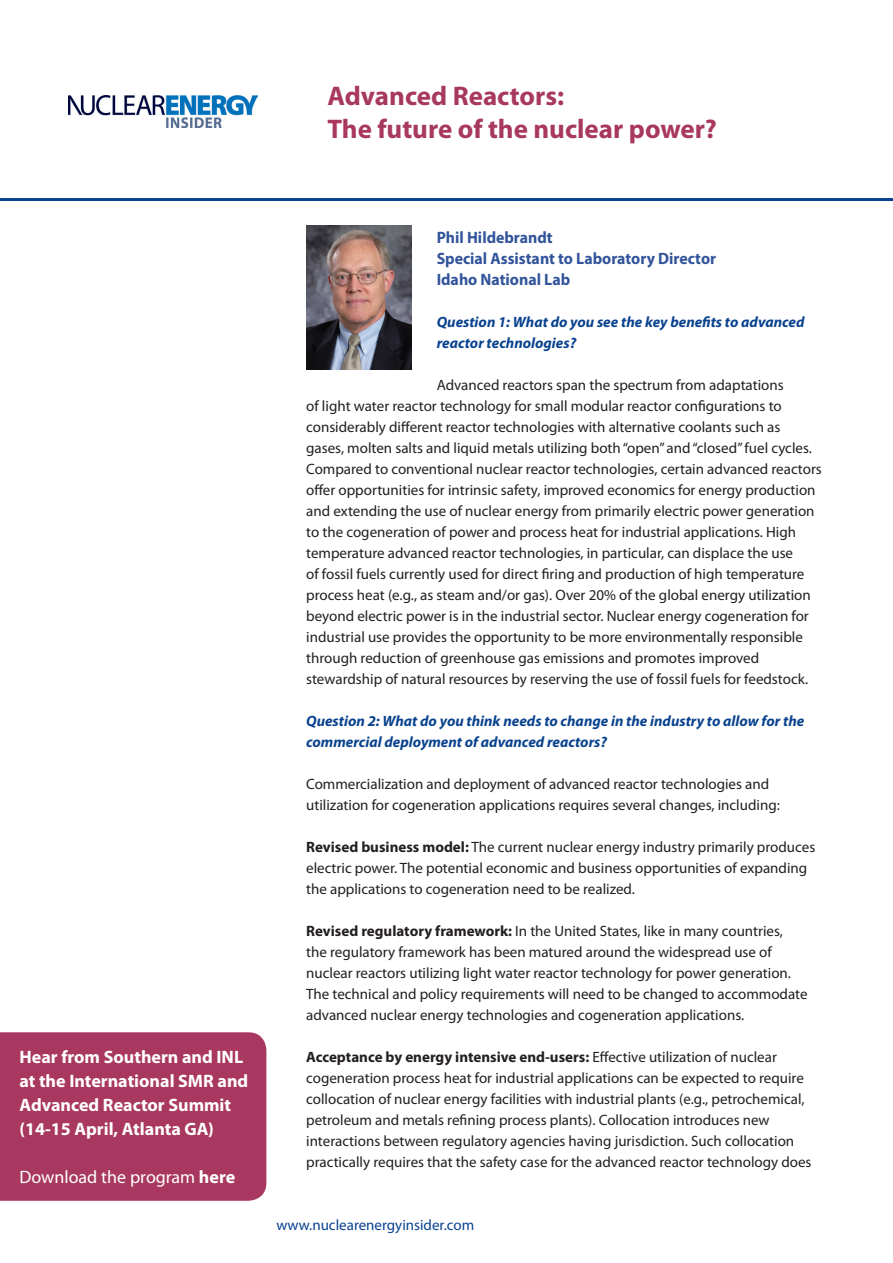
<style>
.page{position:relative;width:893px;height:1263px;background:#fff}
.page>*{position:absolute;margin:0;border:0;box-sizing:border-box;transform-origin:0 0}
.t1{font:700 27px/33px "Myriad Pro";color:#a83860}
.t2{font:700 18px/24px "Myriad Pro";color:#fff}
.t3{font:18px "Myriad Pro";color:#fff}
.t4{font:700 16.5px/21px "Myriad Pro";color:#32549a;scale:.96 1}
.t5{font:15px/21px "Myriad Pro";color:#231f20}
.t6{font:italic 700 15px/21px "Myriad Pro";color:#09428e}
.t7{font:15px "Myriad Pro";color:#09428e}
.s1{font-weight:700}
</style>
<div class="page">
<hr style="left:0;top:198px;width:893px;height:3px;background:#09428e">
<img style="left:68px;top:96px;width:189px;height:31px">
<div style="left:0;top:1032px;width:266px;height:169px;background:#a83860"></div>
<img style="left:306px;top:225px;width:105px;height:144px">
<h1 class="t1" style="left:327px;top:80px;width:391px">Advanced Reactors:<br>The future of the nuclear power?</h1>
<p class="t2" style="left:19px;top:1045px;width:230px">Hear from Southern and INL at the International SMR and<br>Advanced Reactor Summit (14-15 April, Atlanta GA)</p>
<p class="t3" style="left:19px;top:1167px;width:217px">Download the program <span class="s1">here</span></p>
<p class="t4" style="left:437px;top:227px;width:293px">Phil Hildebrandt<br>Special Assistant to Laboratory Director<br>Idaho National Lab</p>
<p class="t6" style="left:437px;top:312px;width:369px">Question 1: What do you see the key benefits to advanced reactor technologies?</p>
<p class="t5" style="left:306px;top:375px;width:517px;text-indent:131px">Advanced reactors span the spectrum from adaptations<br>of light water reactor technology for small modular reactor configurations to considerably different reactor technologies with alternative coolants such as gases, molten salts and liquid metals utilizing both “open” and “closed” fuel cycles.<br>Compared to conventional nuclear reactor technologies, certain advanced reactors offer opportunities for intrinsic safety, improved economics for energy production and extending the use of nuclear energy from primarily electric power generation to the cogeneration of power and process heat for industrial applications. High temperature advanced reactor technologies, in particular, can displace the use<br>of fossil fuels currently used for direct firing and production of high temperature process heat (e.g., as steam and/or gas). Over 20% of the global energy utilization beyond electric power is in the industrial sector. Nuclear energy cogeneration for industrial use provides the opportunity to be more environmentally responsible through reduction of greenhouse gas emissions and promotes improved stewardship of natural resources by reserving the use of fossil fuels for feedstock.</p>
<p class="t6" style="left:306px;top:711px;width:500px">Question 2: What do you think needs to change in the industry to allow for the commercial deployment of advanced reactors?</p>
<p class="t5" style="left:306px;top:774px;width:475px">Commercialization and deployment of advanced reactor technologies and utilization for cogeneration applications requires several changes, including:</p>
<p class="t5" style="left:306px;top:837px;width:511px"><span class="s1">Revised business model:</span> The current nuclear energy industry primarily produces electric power. The potential economic and business opportunities of expanding the applications to cogeneration need to be realized.</p>
<p class="t5" style="left:306px;top:921px;width:503px"><span class="s1">Revised regulatory framework:</span> In the United States, like in many countries,<br>the regulatory framework has been matured around the widespread use of nuclear reactors utilizing light water reactor technology for power generation.<br>The technical and policy requirements will need to be changed to accommodate advanced nuclear energy technologies and cogeneration applications.</p>
<p class="t5" style="left:306px;top:1047px;width:507px"><span class="s1">Acceptance by energy intensive end-users:</span> Effective utilization of nuclear cogeneration process heat for industrial applications can be expected to require collocation of nuclear energy facilities with industrial plants (e.g., petrochemical, petroleum and metals refining process plants). Collocation introduces new interactions between regulatory agencies having jurisdiction. Such collocation practically requires that the safety case for the advanced reactor technology does</p>
<p class="t7" style="left:276px;top:1217px;width:199px">www.nuclearenergyinsider.com</p>
</div>
